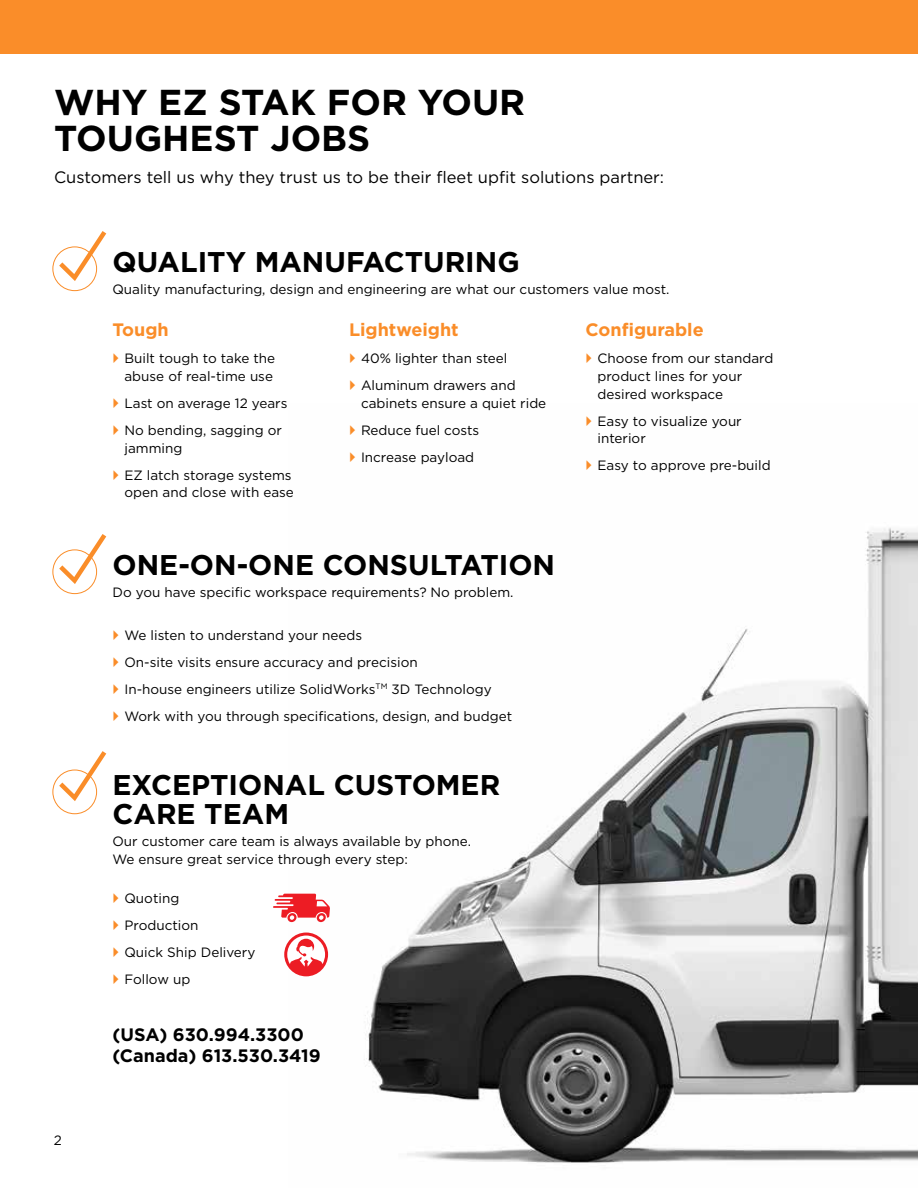
<style>
.page{position:relative;width:918px;height:1188px;background:#fff}
.page>*{position:absolute;margin:0;border:0;box-sizing:border-box;transform-origin:0 0}
.t1{font:700 36px/36px "Gotham";color:#000}
.t2{font:700 28.5px/28.5px "Gotham";color:#000}
.t3{font:700 18px/21px "Gotham";color:#000}
.t4{font:700 18px "Gotham";color:#fa8d29}
.t5{font:16.5px "Gotham";color:#000}
.t6{font:13.5px/27px "Gotham";color:#000}
</style>
<div class="page">
<img style="left:288px;top:527px;width:630px;height:636px">
<svg style="left:284px;top:933px;width:44px;height:43px"></svg>
<svg style="left:273px;top:894px;width:57px;height:28px"></svg>
<div style="left:0;top:0;width:918px;height:54px;background:#fa8d29"></div>
<div style="left:53px;top:247px;width:44px;height:44px;border:1px solid #fa8d29;border-radius:50%"></div>
<svg style="left:54px;top:231px;width:53px;height:54px"></svg>
<div style="left:53px;top:550px;width:44px;height:44px;border:1px solid #fa8d29;border-radius:50%"></div>
<svg style="left:54px;top:534px;width:53px;height:54px"></svg>
<div style="left:53px;top:770px;width:44px;height:44px;border:1px solid #fa8d29;border-radius:50%"></div>
<svg style="left:54px;top:751px;width:53px;height:54px"></svg>
<h1 class="t1" style="left:54px;top:84px;width:473px">WHY EZ STAK FOR YOUR<br>TOUGHEST JOBS</h1>
<p class="t5" style="left:54px;top:168px;width:612px">Customers tell us why they trust us to be their fleet upfit solutions partner:</p>
<h2 class="t2" style="left:112px;top:247px;width:409px">QUALITY MANUFACTURING</h2>
<p class="t6" style="left:112px;top:276px;width:559px">Quality manufacturing, design and engineering are what our customers value most.</p>
<p class="t6" style="left:54px;top:1127px;width:10px">2</p>
<h3 class="t4" style="left:112px;top:319px;width:58px">Tough</h3>
<p class="t6" style="left:125px;top:348px;width:152px;line-height:18px">Built tough to take the abuse of real-time use</p>
<p class="t6" style="left:125px;top:389px;width:164px">Last on average 12 years<br>No bending, sagging or</p>
<p class="t6" style="left:125px;top:434px;width:169px">jamming<br>EZ latch storage systems</p>
<p class="t6" style="left:125px;top:479px;width:171px">open and close with ease</p>
<h3 class="t4" style="left:349px;top:319px;width:111px">Lightweight</h3>
<p class="t6" style="left:361px;top:344px;width:156px">40% lighter than steel<br>Aluminum drawers and</p>
<p class="t6" style="left:361px;top:389px;width:187px">cabinets ensure a quiet ride<br>Reduce fuel costs<br>Increase payload</p>
<h2 class="t2" style="left:112px;top:550px;width:444px">ONE-ON-ONE CONSULTATION</h2>
<p class="t6" style="left:112px;top:579px;width:403px">Do you have specific workspace requirements? No problem.</p>
<p class="t6" style="left:124px;top:621px;width:389px">We listen to understand your needs<br>On-site visits ensure accuracy and precision<br>In-house engineers utilize SolidWorks<sup>TM</sup> 3D Technology Work with you through specifications, design, and budget</p>
<h2 class="t2" style="left:112px;top:770px;width:389px">EXCEPTIONAL CUSTOMER<br>CARE TEAM</h2>
<p class="t6" style="left:112px;top:832px;width:360px;line-height:18px">Our customer care team is always available by phone.<br>We ensure great service through every step:</p>
<p class="t6" style="left:125px;top:885px;width:132px">Quoting<br>Production<br>Quick Ship Delivery<br>Follow up</p>
<h3 class="t3" style="left:112px;top:1024px;width:210px">(USA) 630.994.3300 (Canada) 613.530.3419</h3>
<h3 class="t4" style="left:585px;top:319px;width:120px">Configurable</h3>
<p class="t6" style="left:598px;top:348px;width:177px;line-height:18px">Choose from our standard product lines for your desired workspace</p>
<p class="t6" style="left:598px;top:411px;width:146px;line-height:18px">Easy to visualize your interior</p>
<p class="t6" style="left:598px;top:452px;width:175px">Easy to approve pre-build</p>
</div>
